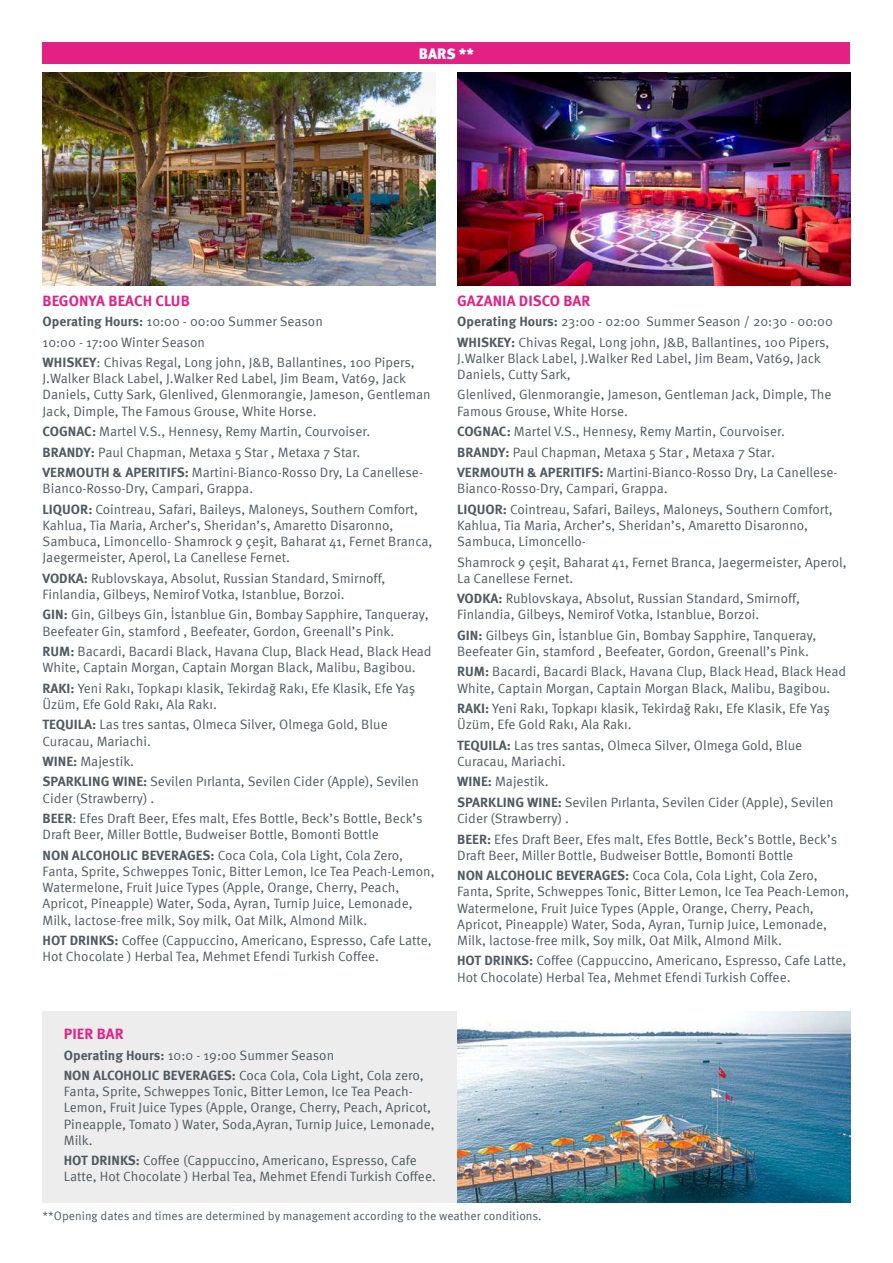
<style>
.page{position:relative;width:893px;height:1263px;background:#fff}
.page>*{position:absolute;margin:0;border:0;box-sizing:border-box;transform-origin:0 0}
.t1{font:700 15px "Meta Pro";color:#e32185}
.t2{font:900 15px "Meta Pro";color:#fff}
.t3{font:13.5px/16.2px "Meta Pro";color:#4e5b61}
.t4{font:12px "Meta Pro";color:#4e5b61}
.s1{font-weight:700}
</style>
<div class="page">
<div style="left:43px;top:43px;width:807px;height:21px;background:#e32185"></div>
<img style="left:43px;top:73px;width:393px;height:212px">
<img style="left:457px;top:73px;width:393px;height:212px">
<div style="left:43px;top:1011px;width:414px;height:191px;background:#ededed"></div>
<img style="left:457px;top:1011px;width:393px;height:191px">
<p class="t2" style="left:419px;top:44px;width:57px">BARS **</p>
<p class="t1" style="left:43px;top:291px;width:149px">BEGONYA BEACH CLUB</p>
<p class="t3" style="left:43px;top:311px;width:374px;line-height:20.4px"><span class="s1">Operating Hours:</span> 10:00 - 00:00 Summer Season<br>10:00 - 17:00 Winter Season<br><span class="s1">WHISKEY</span>: Chivas Regal, Long john, J&amp;B, Ballantines, 100 Pipers,</p>
<p class="t3" style="left:43px;top:371px;width:390px">J.Walker Black Label, J.Walker Red Label, Jim Beam, Vat69, Jack<br>Daniels, Cutty Sark, Glenlived, Glenmorangie, Jameson, Gentleman<br>Jack, Dimple, The Famous Grouse, White Horse.</p>
<p class="t3" style="left:43px;top:421px;width:382px;line-height:20.4px"><span class="s1">COGNAC:</span> Martel V.S., Hennesy, Remy Martin, Courvoiser.<br><span class="s1">BRANDY:</span> Paul Chapman, Metaxa 5 Star , Metaxa 7 Star.<br><span class="s1">VERMOUTH &amp; APERITIFS:</span> Martini-Bianco-Rosso Dry, La Canellese-</p>
<p class="t3" style="left:43px;top:478px;width:377px;line-height:20.4px">Bianco-Rosso-Dry, Campari, Grappa.<br><span class="s1">LIQUOR:</span> Cointreau, Safari, Baileys, Maloneys, Southern Comfort,</p>
<p class="t3" style="left:43px;top:517px;width:391px">Kahlua, Tia Maria, Archer’s, Sheridan’s, Amaretto Disaronno,<br>Sambuca, Limoncello- Shamrock 9 çeşit, Baharat 41, Fernet Branca,<br>Jaegermeister, Aperol, La Canellese Fernet.</p>
<p class="t3" style="left:43px;top:570px;width:345px"><span class="s1">VODKA:</span> Rublovskaya, Absolut, Russian Standard, Smirnoff,<br>Finlandia, Gilbeys, Nemirof Votka, Istanblue, Borzoi.</p>
<p class="t3" style="left:43px;top:607px;width:388px"><span class="s1">GIN:</span> Gin, Gilbeys Gin, İstanblue Gin, Bombay Sapphire, Tanqueray,<br>Beefeater Gin, stamford , Beefeater, Gordon, Greenall’s Pink.</p>
<p class="t3" style="left:43px;top:643px;width:391px"><span class="s1">RUM:</span> Bacardi, Bacardi Black, Havana Clup, Black Head, Black Head<br>White, Captain Morgan, Captain Morgan Black, Malibu, Bagibou.</p>
<p class="t3" style="left:43px;top:680px;width:374px"><span class="s1">RAKI:</span> Yeni Rakı, Topkapı klasik, Tekirdağ Rakı, Efe Klasik, Efe Yaş<br>Üzüm, Efe Gold Rakı, Ala Rakı.</p>
<p class="t3" style="left:43px;top:717px;width:347px"><span class="s1">TEQUILA:</span> Las tres santas, Olmeca Silver, Olmega Gold, Blue<br>Curacau, Mariachi.</p>
<p class="t3" style="left:43px;top:751px;width:378px;line-height:20.4px"><span class="s1">WINE:</span> Majestik.<br><span class="s1">SPARKLING WINE:</span> Sevilen Pırlanta, Sevilen Cider (Apple), Sevilen</p>
<p class="t3" style="left:43px;top:788px;width:382px;line-height:20.4px">Cider (Strawberry) .<br><span class="s1">BEER</span>: Efes Draft Beer, Efes malt, Efes Bottle, Beck’s Bottle, Beck’s</p>
<p class="t3" style="left:43px;top:824px;width:362px;line-height:20.4px">Draft Beer, Miller Bottle, Budweiser Bottle, Bomonti Bottle<br><span class="s1">NON ALCOHOLIC BEVERAGES:</span> Coca Cola, Cola Light, Cola Zero,</p>
<p class="t3" style="left:43px;top:863px;width:394px">Fanta, Sprite, Schweppes Tonic, Bitter Lemon, Ice Tea Peach-Lemon, Watermelone, Fruit Juice Types (Apple, Orange, Cherry, Peach, Apricot, Pineapple) Water, Soda, Ayran, Turnip Juice, Lemonade, Milk, lactose-free milk, Soy milk, Oat Milk, Almond Milk.</p>
<p class="t3" style="left:43px;top:932px;width:391px"><span class="s1">HOT DRINKS:</span> Coffee (Cappuccino, Americano, Espresso, Cafe Latte,<br>Hot Chocolate ) Herbal Tea, Mehmet Efendi Turkish Coffee.</p>
<p class="t1" style="left:64px;top:1024px;width:61px">PIER BAR</p>
<p class="t3" style="left:64px;top:1045px;width:361px;line-height:20.4px"><span class="s1">Operating Hours:</span> 10:0 - 19:00 Summer Season<br><span class="s1">NON ALCOHOLIC BEVERAGES:</span> Coca Cola, Cola Light, Cola zero,</p>
<p class="t3" style="left:64px;top:1083px;width:372px">Fanta, Sprite, Schweppes Tonic, Bitter Lemon, Ice Tea Peach-Lemon, Fruit Juice Types (Apple, Orange, Cherry, Peach, Apricot, Pineapple, Tomato ) Water, Soda,Ayran, Turnip Juice, Lemonade, Milk.</p>
<p class="t3" style="left:64px;top:1153px;width:374px"><span class="s1">HOT DRINKS:</span> Coffee (Cappuccino, Americano, Espresso, Cafe<br>Latte, Hot Chocolate ) Herbal Tea, Mehmet Efendi Turkish Coffee.</p>
<p class="t1" style="left:457px;top:291px;width:135px">GAZANIA DISCO BAR</p>
<p class="t3" style="left:457px;top:311px;width:377px;line-height:20.4px"><span class="s1">Operating Hours:</span> 23:00 - 02:00 Summer Season / 20:30 - 00:00<br><span class="s1">WHISKEY:</span> Chivas Regal, Long john, J&amp;B, Ballantines, 100 Pipers,</p>
<p class="t3" style="left:457px;top:350px;width:365px">J.Walker Black Label, J.Walker Red Label, Jim Beam, Vat69, Jack<br>Daniels, Cutty Sark,</p>
<p class="t3" style="left:457px;top:387px;width:376px">Glenlived, Glenmorangie, Jameson, Gentleman Jack, Dimple, The<br>Famous Grouse, White Horse.</p>
<p class="t3" style="left:457px;top:421px;width:382px;line-height:20.4px"><span class="s1">COGNAC:</span> Martel V.S., Hennesy, Remy Martin, Courvoiser.<br><span class="s1">BRANDY:</span> Paul Chapman, Metaxa 5 Star , Metaxa 7 Star.<br><span class="s1">VERMOUTH &amp; APERITIFS:</span> Martini-Bianco-Rosso Dry, La Canellese-</p>
<p class="t3" style="left:457px;top:478px;width:377px;line-height:20.4px">Bianco-Rosso-Dry, Campari, Grappa.<br><span class="s1">LIQUOR:</span> Cointreau, Safari, Baileys, Maloneys, Southern Comfort,</p>
<p class="t3" style="left:457px;top:517px;width:352px">Kahlua, Tia Maria, Archer’s, Sheridan’s, Amaretto Disaronno,<br>Sambuca, Limoncello-</p>
<p class="t3" style="left:457px;top:554px;width:391px">Shamrock 9 çeşit, Baharat 41, Fernet Branca, Jaegermeister, Aperol,<br>La Canellese Fernet.</p>
<p class="t3" style="left:457px;top:590px;width:345px"><span class="s1">VODKA:</span> Rublovskaya, Absolut, Russian Standard, Smirnoff,<br>Finlandia, Gilbeys, Nemirof Votka, Istanblue, Borzoi.</p>
<p class="t3" style="left:457px;top:627px;width:361px"><span class="s1">GIN:</span> Gilbeys Gin, İstanblue Gin, Bombay Sapphire, Tanqueray,<br>Beefeater Gin, stamford , Beefeater, Gordon, Greenall’s Pink.</p>
<p class="t3" style="left:457px;top:664px;width:391px"><span class="s1">RUM:</span> Bacardi, Bacardi Black, Havana Clup, Black Head, Black Head<br>White, Captain Morgan, Captain Morgan Black, Malibu, Bagibou.</p>
<p class="t3" style="left:457px;top:700px;width:374px"><span class="s1">RAKI:</span> Yeni Rakı, Topkapı klasik, Tekirdağ Rakı, Efe Klasik, Efe Yaş<br>Üzüm, Efe Gold Rakı, Ala Rakı.</p>
<p class="t3" style="left:457px;top:737px;width:347px"><span class="s1">TEQUILA:</span> Las tres santas, Olmeca Silver, Olmega Gold, Blue<br>Curacau, Mariachi.</p>
<p class="t3" style="left:457px;top:772px;width:378px;line-height:20.4px"><span class="s1">WINE:</span> Majestik.<br><span class="s1">SPARKLING WINE:</span> Sevilen Pırlanta, Sevilen Cider (Apple), Sevilen</p>
<p class="t3" style="left:457px;top:808px;width:382px;line-height:20.4px">Cider (Strawberry) .<br><span class="s1">BEER:</span> Efes Draft Beer, Efes malt, Efes Bottle, Beck’s Bottle, Beck’s</p>
<p class="t3" style="left:457px;top:845px;width:362px;line-height:20.4px">Draft Beer, Miller Bottle, Budweiser Bottle, Bomonti Bottle<br><span class="s1">NON ALCOHOLIC BEVERAGES:</span> Coca Cola, Cola Light, Cola Zero,</p>
<p class="t3" style="left:457px;top:884px;width:394px">Fanta, Sprite, Schweppes Tonic, Bitter Lemon, Ice Tea Peach-Lemon, Watermelone, Fruit Juice Types (Apple, Orange, Cherry, Peach, Apricot, Pineapple) Water, Soda, Ayran, Turnip Juice, Lemonade, Milk, lactose-free milk, Soy milk, Oat Milk, Almond Milk.</p>
<p class="t3" style="left:457px;top:953px;width:391px"><span class="s1">HOT DRINKS:</span> Coffee (Cappuccino, Americano, Espresso, Cafe Latte,<br>Hot Chocolate) Herbal Tea, Mehmet Efendi Turkish Coffee.</p>
<p class="t4" style="left:43px;top:1209px;width:501px">**Opening dates and times are determined by management according to the weather conditions.</p>
</div>
